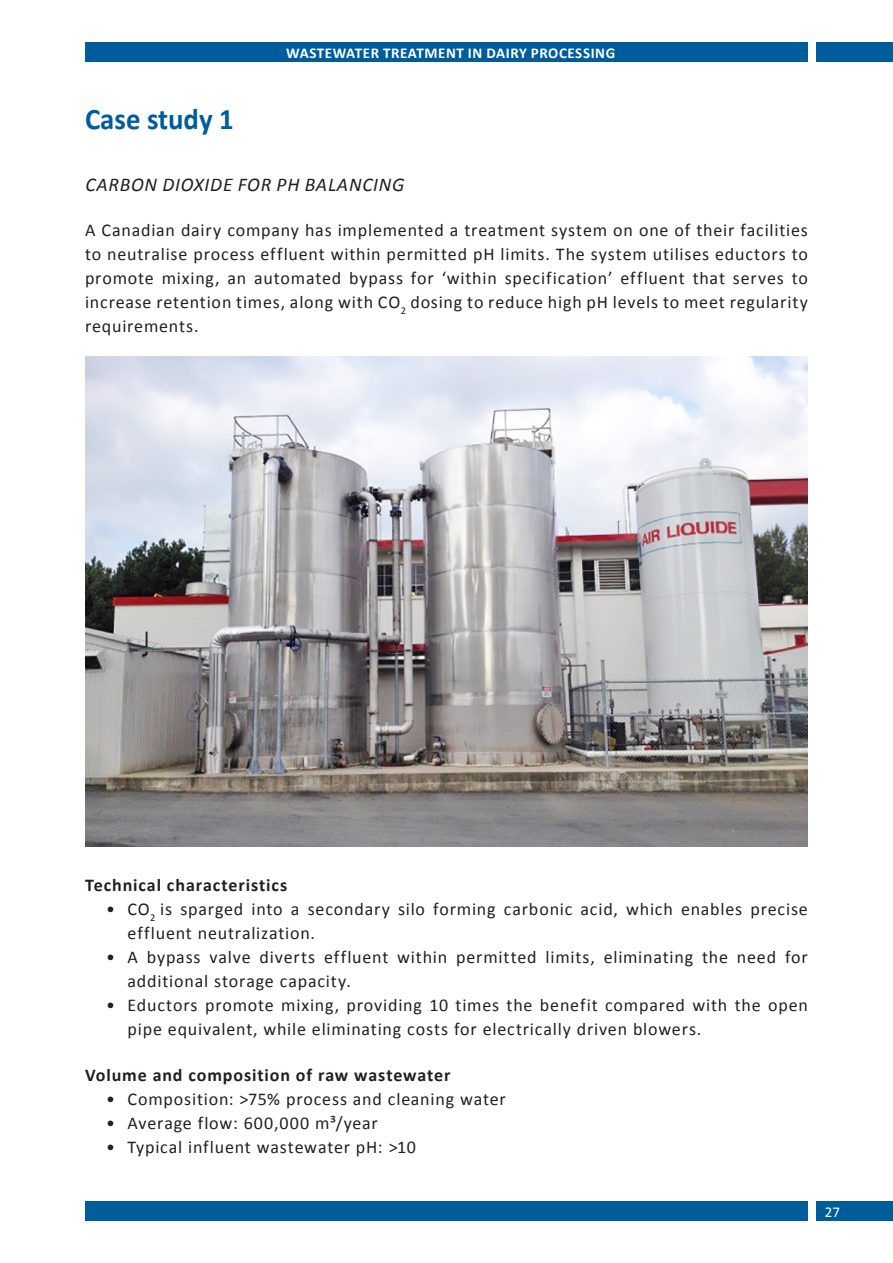
<style>
.page{position:relative;width:893px;height:1263px;background:#fff}
.page>*{position:absolute;margin:0;border:0;box-sizing:border-box;transform-origin:0 0}
.t1{font:700 30px "Calibri";color:#005d9c;scale:.96 1}
.t2{font:italic 19.5px "Calibri";letter-spacing:.04em;color:#231f20}
.t3{font:18px/24px "Calibri";letter-spacing:.045em;color:#231f20}
.t4{font:700 18px "Calibri";letter-spacing:.05em;color:#231f20}
.t5{font:700 15px "Calibri";letter-spacing:.04em;color:#fff}
.t6{font:15px "Calibri";color:#fff}
</style>
<div class="page">
<img style="left:85px;top:357px;width:723px;height:489px">
<div style="left:85px;top:1201px;width:723px;height:19px;background:#005d9c"></div>
<div style="left:85px;top:43px;width:723px;height:19px;background:#005d9c"></div>
<div style="left:816px;top:1201px;width:77px;height:19px;background:#005d9c"></div>
<svg style="left:816px;top:43px;width:77px;height:19px"></svg>
<h1 class="t1" style="left:85px;top:100px;width:157px">Case study 1</h1>
<p class="t5" style="left:286px;top:43px;width:331px">WASTEWATER TREATMENT IN DAIRY PROCESSING</p>
<p class="t2" style="left:85px;top:171px;width:321px">CARBON DIOXIDE FOR PH BALANCING</p>
<p class="t3" style="left:85px;top:218px;width:724px;text-align:justify">A Canadian dairy company has implemented a treatment system on one of their facilities to neutralise process effluent within permitted pH limits. The system utilises eductors to promote mixing, an automated bypass for ‘within specification’ effluent that serves to increase retention times, along with CO<sub>2</sub> dosing to reduce high pH levels to meet regularity requirements.</p>
<p class="t4" style="left:85px;top:874px;width:204px">Technical characteristics</p>
<p class="t3" style="left:128px;top:897px;width:682px;text-indent:-21px">• CO<sub>2</sub> is sparged into a secondary silo forming carbonic acid, which enables precise effluent neutralization.</p>
<p class="t3" style="left:128px;top:945px;width:682px;text-indent:-21px">• A bypass valve diverts effluent within permitted limits, eliminating the need for additional storage capacity.</p>
<p class="t3" style="left:128px;top:993px;width:682px;text-indent:-21px">• Eductors promote mixing, providing 10 times the benefit compared with the open pipe equivalent, while eliminating costs for electrically driven blowers.</p>
<p class="t4" style="left:85px;top:1063px;width:367px">Volume and composition of raw wastewater</p>
<p class="t3" style="left:106px;top:1086px;width:401px">• Composition: &gt;75% process and cleaning water</p>
<p class="t3" style="left:106px;top:1110px;width:273px">• Average flow: 600,000 m³/year</p>
<p class="t3" style="left:106px;top:1134px;width:311px">• Typical influent wastewater pH: &gt;10</p>
<p class="t6" style="left:825px;top:1202px;width:17px">27</p>
</div>
